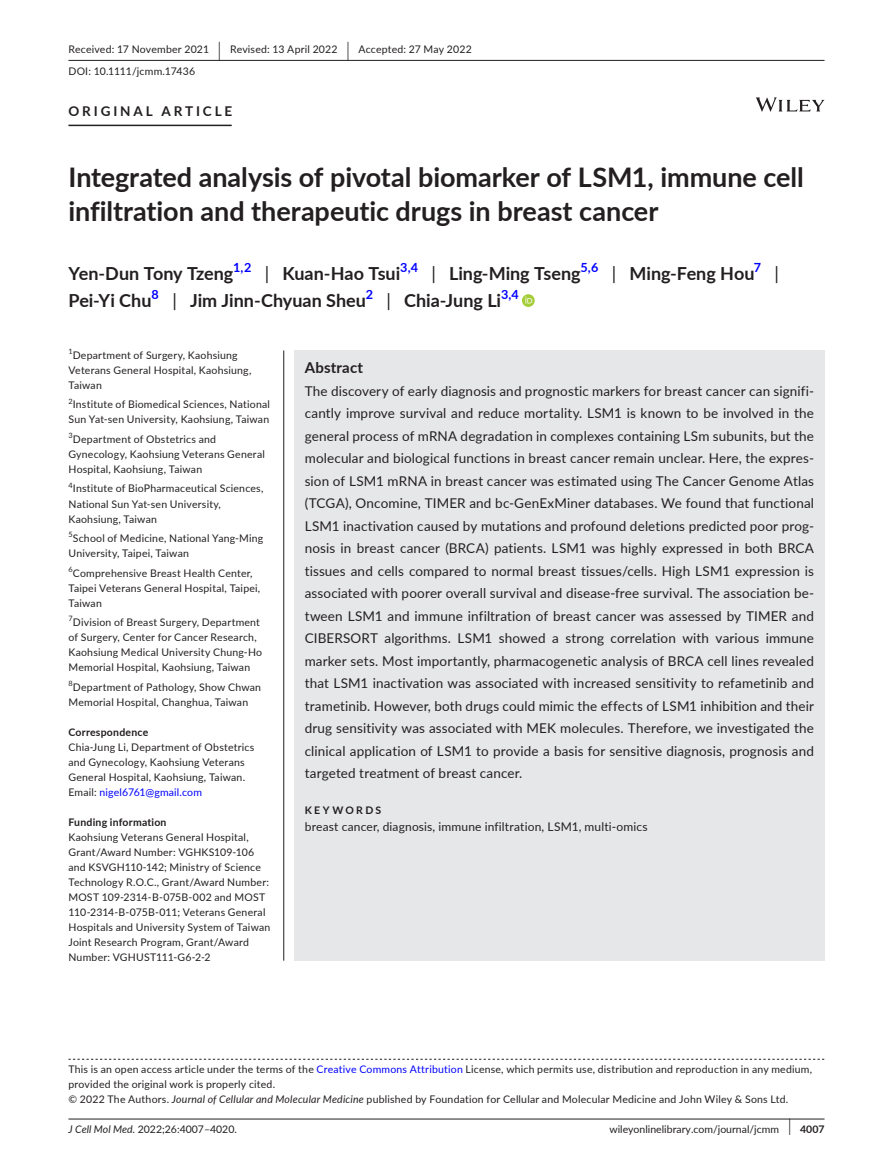
<style>
.page{position:relative;width:893px;height:1174px;background:#fff}
.page>*{position:absolute;margin:0;border:0;box-sizing:border-box;transform-origin:0 0}
.t1{font:700 27px/34.5px "Lato";color:#231f20}
.t2{font:700 18px "Lato";letter-spacing:-.005em;color:#231f20}
.t3{font:18px "Lato";color:#231f20}
.t4{font:700 15px "Lato";letter-spacing:.015em;color:#231f20}
.t5{font:13.5px/22.5px "Lato";letter-spacing:.01em;color:#231f20;text-align:justify}
.t6{font:700 13.5px "Lato";letter-spacing:.215em;color:#231f20}
.t7{font:700 12.6px "Lato";color:#00f}
.t8{font:12px "Lato";letter-spacing:.015em;color:#231f20}
.t9{font:10.5px/15px "Lato";letter-spacing:.02em;color:#231f20}
.t10{font:10.5px "Lato";color:#231f20}
.t11{font:700 10.5px "Lato";letter-spacing:.02em;color:#231f20}
.t12{font:700 10.5px "Lato";letter-spacing:.22em;color:#231f20}
.t13{font:7.35px "Lato";color:#231f20}
.s1{font-size:19.65px}
.s2{font-weight:400}
.s3{color:#00f}
.s4{font-style:italic}
.s5{font-size:17.4px}
.s6{font-weight:700}
</style>
<div class="page">
<hr style="left:68px;top:1118px;width:756px;height:1px;background:#231f20">
<svg style="left:756px;top:97px;width:68px;height:15px"></svg>
<hr style="left:68px;top:60px;width:756px;height:1px;background:#231f20">
<hr style="left:68px;top:125px;width:164px;height:1px;background:#231f20">
<svg style="left:522px;top:294px;width:13px;height:13px"></svg>
<svg style="left:525px;top:296px;width:7px;height:7px"></svg>
<svg style="left:68px;top:1058px;width:756px;height:1px"></svg>
<hr style="left:283px;top:350px;width:1px;height:610px;background:#231f20">
<div style="left:294px;top:350px;width:530px;height:491px;background:#e6e7e9"></div>
<div style="left:294px;top:840px;width:530px;height:120px;background:#e6e7e9"></div>
<p class="t9" style="left:68px;top:38px;width:405px;line-height:21.8px">Received: 17 November 2021 <span class="s1">|</span> Revised: 13 April 2022 <span class="s1">|</span> Accepted: 27 May 2022<br>DOI: 10.1111/jcmm.17436</p>
<p class="t6" style="left:68px;top:101px;width:165px">ORIGINAL ARTICLE</p>
<h1 class="t1" style="left:68px;top:159px;width:737px">Integrated analysis of pivotal biomarker of LSM1, immune cell infiltration and therapeutic drugs in breast cancer</h1>
<h2 class="t2" style="left:68px;top:260px;width:166px">Yen-Dun Tony Tzeng</h2>
<p class="t7" style="left:233px;top:258px;width:20px">1,2</p>
<h2 class="t2" style="left:265px;top:260px;width:137px"><span class="s2">|</span> Kuan-Hao Tsui</h2>
<p class="t7" style="left:400px;top:258px;width:19px">3,4</p>
<h2 class="t2" style="left:432px;top:260px;width:151px"><span class="s2">|</span> Ling-Ming Tseng</h2>
<p class="t7" style="left:580px;top:258px;width:19px">5,6</p>
<h2 class="t2" style="left:612px;top:260px;width:144px"><span class="s2">|</span> Ming-Feng Hou</h2>
<p class="t7" style="left:754px;top:258px;width:9px">7</p>
<h2 class="t3" style="left:775px;top:260px;width:6px">|</h2>
<h2 class="t2" style="left:68px;top:287px;width:85px">Pei-Yi Chu</h2>
<p class="t7" style="left:152px;top:285px;width:9px">8</p>
<h2 class="t2" style="left:172px;top:287px;width:195px"><span class="s2">|</span> Jim Jinn-Chyuan Sheu</h2>
<p class="t7" style="left:366px;top:285px;width:9px">2</p>
<h2 class="t2" style="left:387px;top:287px;width:116px"><span class="s2">|</span> Chia-Jung Li</h2>
<p class="t7" style="left:501px;top:285px;width:19px">3,4</p>
<p class="t13" style="left:68px;top:346px;width:6px">1</p>
<p class="t9" style="left:68px;top:347px;width:184px;text-indent:4px">Department of Surgery, Kaohsiung<br>Veterans General Hospital, Kaohsiung,<br>Taiwan</p>
<p class="t13" style="left:68px;top:396px;width:6px">2</p>
<p class="t9" style="left:68px;top:397px;width:203px;text-align:center">Institute of Biomedical Sciences, National<br>Sun Yat-sen University, Kaohsiung, Taiwan</p>
<p class="t9" style="left:68px;top:431px;width:198px"><sup>3</sup>Department of Obstetrics and<br>Gynecology, Kaohsiung Veterans General<br>Hospital, Kaohsiung, Taiwan</p>
<p class="t9" style="left:68px;top:481px;width:197px"><sup>4</sup>Institute of BioPharmaceutical Sciences,<br>National Sun Yat-sen University,<br>Kaohsiung, Taiwan</p>
<p class="t9" style="left:68px;top:530px;width:196px"><sup>5</sup>School of Medicine, National Yang-Ming<br>University, Taipei, Taiwan</p>
<p class="t9" style="left:68px;top:565px;width:193px"><sup>6</sup>Comprehensive Breast Health Center,<br>Taipei Veterans General Hospital, Taipei,<br>Taiwan</p>
<p class="t9" style="left:68px;top:614px;width:195px"><sup>7</sup>Division of Breast Surgery, Department of Surgery, Center for Cancer Research, Kaohsiung Medical University Chung-Ho Memorial Hospital, Kaohsiung, Taiwan</p>
<p class="t9" style="left:68px;top:679px;width:194px"><sup>8</sup>Department of Pathology, Show Chwan<br>Memorial Hospital, Changhua, Taiwan</p>
<p class="t11" style="left:68px;top:724px;width:81px">Correspondence</p>
<p class="t9" style="left:68px;top:739px;width:188px">Chia-Jung Li, Department of Obstetrics and Gynecology, Kaohsiung Veterans General Hospital, Kaohsiung, Taiwan.<br>Email: <span class="s3">nigel6761@gmail.com</span></p>
<p class="t11" style="left:68px;top:814px;width:100px">Funding information</p>
<p class="t9" style="left:68px;top:829px;width:203px">Kaohsiung Veterans General Hospital, Grant/Award Number: VGHKS109-106 and KSVGH110-142; Ministry of Science Technology R.O.C., Grant/Award Number:<br>MOST 109-2314-B-075B-002 and MOST 110-2314-B-075B-011; Veterans General Hospitals and University System of Taiwan Joint Research Program, Grant/Award Number: VGHUST111-G6-2-2</p>
<h3 class="t4" style="left:305px;top:356px;width:60px">Abstract</h3>
<p class="t5" style="left:305px;top:379px;width:511px">The discovery of early diagnosis and prognostic markers for breast cancer can signifi&shy;cantly improve survival and reduce mortality. LSM1 is known to be involved in the general process of mRNA degradation in complexes containing LSm subunits, but the molecular and biological functions in breast cancer remain unclear. Here, the expres&shy;sion of LSM1 mRNA in breast cancer was estimated using The Cancer Genome Atlas (TCGA), Oncomine, TIMER and bc-GenExMiner databases. We found that functional LSM1 inactivation caused by mutations and profound deletions predicted poor prog&shy;nosis in breast cancer (BRCA) patients. LSM1 was highly expressed in both BRCA tissues and cells compared to normal breast tissues/cells. High LSM1 expression is associated with poorer overall survival and disease-free survival. The association be&shy;tween LSM1 and immune infiltration of breast cancer was assessed by TIMER and CIBERSORT algorithms. LSM1 showed a strong correlation with various immune marker sets. Most importantly, pharmacogenetic analysis of BRCA cell lines revealed that LSM1 inactivation was associated with increased sensitivity to refametinib and trametinib. However, both drugs could mimic the effects of LSM1 inhibition and their drug sensitivity was associated with MEK molecules. Therefore, we investigated the clinical application of LSM1 to provide a basis for sensitive diagnosis, prognosis and targeted treatment of breast cancer.</p>
<p class="t12" style="left:305px;top:802px;width:78px">KEYWORDS</p>
<p class="t8" style="left:305px;top:817px;width:344px">breast cancer, diagnosis, immune infiltration, LSM1, multi-omics</p>
<p class="t9" style="left:68px;top:1061px;width:745px">This is an open access article under the terms of the <span class="s3">Creative Commons Attribution</span> License, which permits use, distribution and reproduction in any medium, provided the original work is properly cited.<br>© 2022 The Authors. <span class="s4">Journal of Cellular and Molecular Medicine</span> published by Foundation for Cellular and Molecular Medicine and John Wiley &amp; Sons Ltd.</p>
<p class="t10" style="left:68px;top:1121px;width:170px"><span class="s4">J Cell Mol Med.</span> 2022;26:4007–4020.</p>
<p class="t10" style="left:609px;top:1121px;width:217px">wileyonlinelibrary.com/journal/jcmm <span class="s5">|</span> <span class="s6">4007</span></p>
</div>
